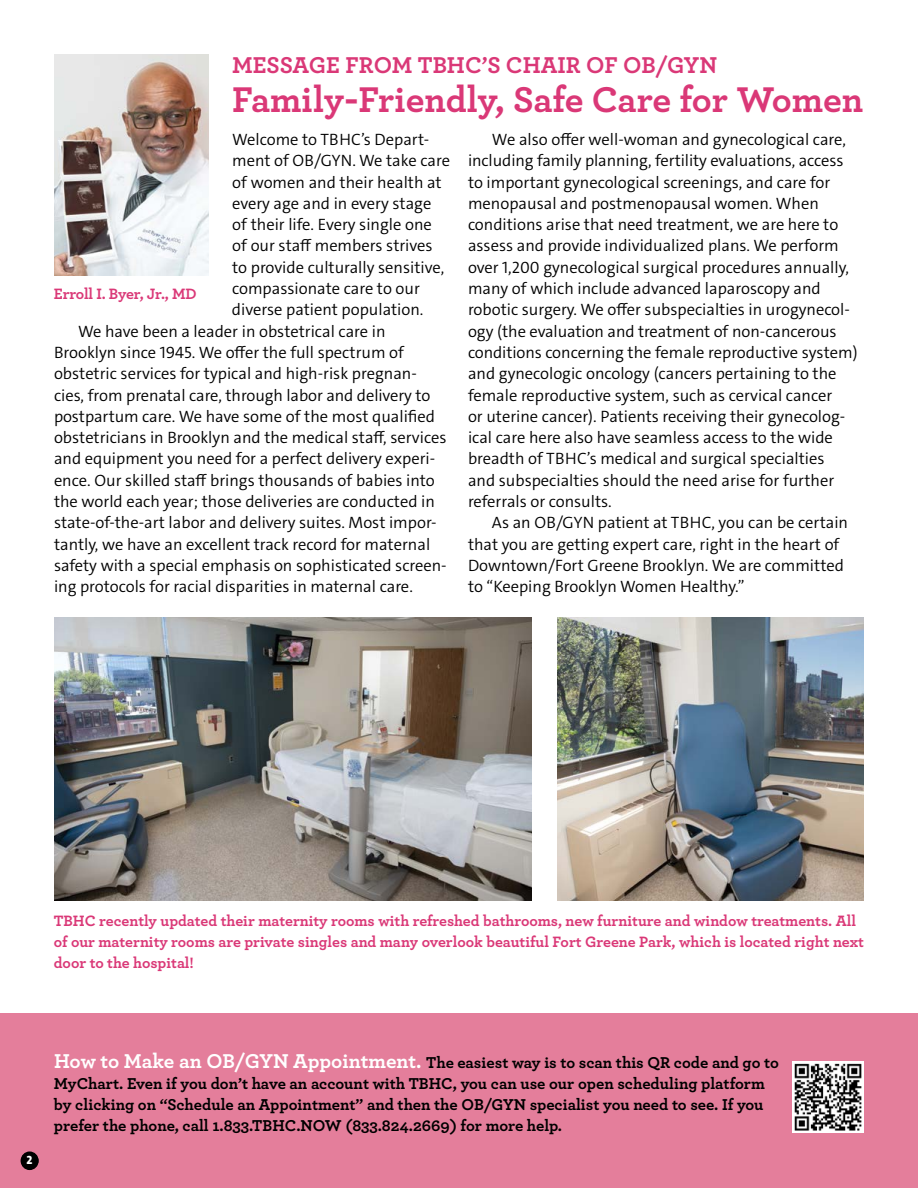
<style>
.page{position:relative;width:918px;height:1188px;background:#fff}
.page>*{position:absolute;margin:0;border:0;box-sizing:border-box;transform-origin:0 0}
.t1{font:700 37.5px "Archer";color:#da3877}
.t2{font:700 24px "Archer";color:#da3877}
.t3{font:300 16.5px/21.3px "The Sans";color:#000}
.t4{font:700 16.5px/21px "Archer";color:#000}
.t5{font:700 15.75px/21px "Archer";color:#da3877}
.t6{font:800 12px "The Sans";color:#fff}
.s1{font-size:21px;color:#fff}
</style>
<div class="page">
<img style="left:54px;top:618px;width:478px;height:282px">
<img style="left:557px;top:618px;width:307px;height:282px">
<div style="left:0;top:1013px;width:918px;height:175px;background:#e47e9b"></div>
<img style="left:54px;top:54px;width:154px;height:221px">
<svg style="left:21px;top:1152px;width:18px;height:18px"></svg>
<div style="left:21px;top:1151px;width:18px;height:18px;background:#000;border-radius:50%"></div>
<img style="left:792px;top:1061px;width:71px;height:71px">
<h2 class="t2" style="left:232px;top:46px;width:487px">MESSAGE FROM TBHC’S CHAIR OF OB/GYN</h2>
<h1 class="t1" style="left:232px;top:70px;width:633px">Family-Friendly, Safe Care for Women</h1>
<p class="t3" style="left:232px;top:129px;width:199px">Welcome to TBHC’s Depart-</p>
<p class="t3" style="left:232px;top:150px;width:219px">ment of OB/GYN. We take care</p>
<p class="t3" style="left:232px;top:171px;width:211px">of women and their health at</p>
<p class="t3" style="left:232px;top:193px;width:201px">every age and in every stage</p>
<p class="t3" style="left:232px;top:214px;width:201px">of their life. Every single one</p>
<p class="t3" style="left:232px;top:235px;width:202px">of our staff members strives</p>
<p class="t3" style="left:232px;top:257px;width:214px">to provide culturally sensitive,</p>
<p class="t3" style="left:232px;top:278px;width:189px">compassionate care to our</p>
<p class="t3" style="left:232px;top:299px;width:193px">diverse patient population.</p>
<p class="t3" style="left:78px;top:321px;width:309px">We have been a leader in obstetrical care in</p>
<p class="t3" style="left:54px;top:342px;width:351px">Brooklyn since 1945. We offer the full spectrum of</p>
<p class="t3" style="left:54px;top:363px;width:364px">obstetric services for typical and high-risk pregnan-</p>
<p class="t3" style="left:54px;top:384px;width:378px">cies, from prenatal care, through labor and delivery to</p>
<p class="t3" style="left:54px;top:406px;width:383px">postpartum care. We have some of the most qualified</p>
<p class="t3" style="left:54px;top:427px;width:394px">obstetricians in Brooklyn and the medical staff, services</p>
<p class="t3" style="left:54px;top:448px;width:383px">and equipment you need for a perfect delivery experi-</p>
<p class="t3" style="left:54px;top:470px;width:382px">ence. Our skilled staff brings thousands of babies into</p>
<p class="t3" style="left:54px;top:491px;width:382px">the world each year; those deliveries are conducted in</p>
<p class="t3" style="left:54px;top:512px;width:384px">state-of-the-art labor and delivery suites. Most impor-</p>
<p class="t3" style="left:54px;top:534px;width:378px">tantly, we have an excellent track record for maternal</p>
<p class="t3" style="left:54px;top:555px;width:394px">safety with a special emphasis on sophisticated screen-</p>
<p class="t3" style="left:54px;top:576px;width:360px">ing protocols for racial disparities in maternal care.</p>
<p class="t3" style="left:468px;top:129px;width:391px;text-indent:24px">We also offer well-woman and gynecological care, including family planning, fertility evaluations, access to important gynecological screenings, and care for menopausal and postmenopausal women. When conditions arise that need treatment, we are here to assess and provide individualized plans. We perform over 1,200 gynecological surgical procedures annually, many of which include advanced laparoscopy and robotic surgery. We offer subspecialties in urogynecol&shy;ogy (the evaluation and treatment of non-cancerous conditions concerning the female reproductive system) and gynecologic oncology (cancers pertaining to the female reproductive system, such as cervical cancer<br>or uterine cancer). Patients receiving their gynecolog&shy;ical care here also have seamless access to the wide breadth of TBHC’s medical and surgical specialties<br>and subspecialties should the need arise for further referrals or consults.</p>
<p class="t3" style="left:468px;top:512px;width:382px;text-indent:24px">As an OB/GYN patient at TBHC, you can be certain that you are getting expert care, right in the heart of Downtown/Fort Greene Brooklyn. We are committed to “Keeping Brooklyn Women Healthy.”</p>
<p class="t5" style="left:54px;top:282px;width:145px">Erroll I. Byer, Jr., MD</p>
<p class="t5" style="left:54px;top:910px;width:812px">TBHC recently updated their maternity rooms with refreshed bathrooms, new furniture and window treatments. All of our maternity rooms are private singles and many overlook beautiful Fort Greene Park, which is located right next door to the hospital!</p>
<p class="t6" style="left:26px;top:1153px;width:8px">2</p>
<p class="t4" style="left:54px;top:1051px;width:726px"><span class="s1">How to Make an OB/GYN Appointment.</span> The easiest way is to scan this QR code and go to MyChart. Even if you don’t have an account with TBHC, you can use our open scheduling platform by clicking on “Schedule an Appointment” and then the OB/GYN specialist you need to see. If you prefer the phone, call 1.833.TBHC.NOW (833.824.2669) for more help.</p>
</div>
